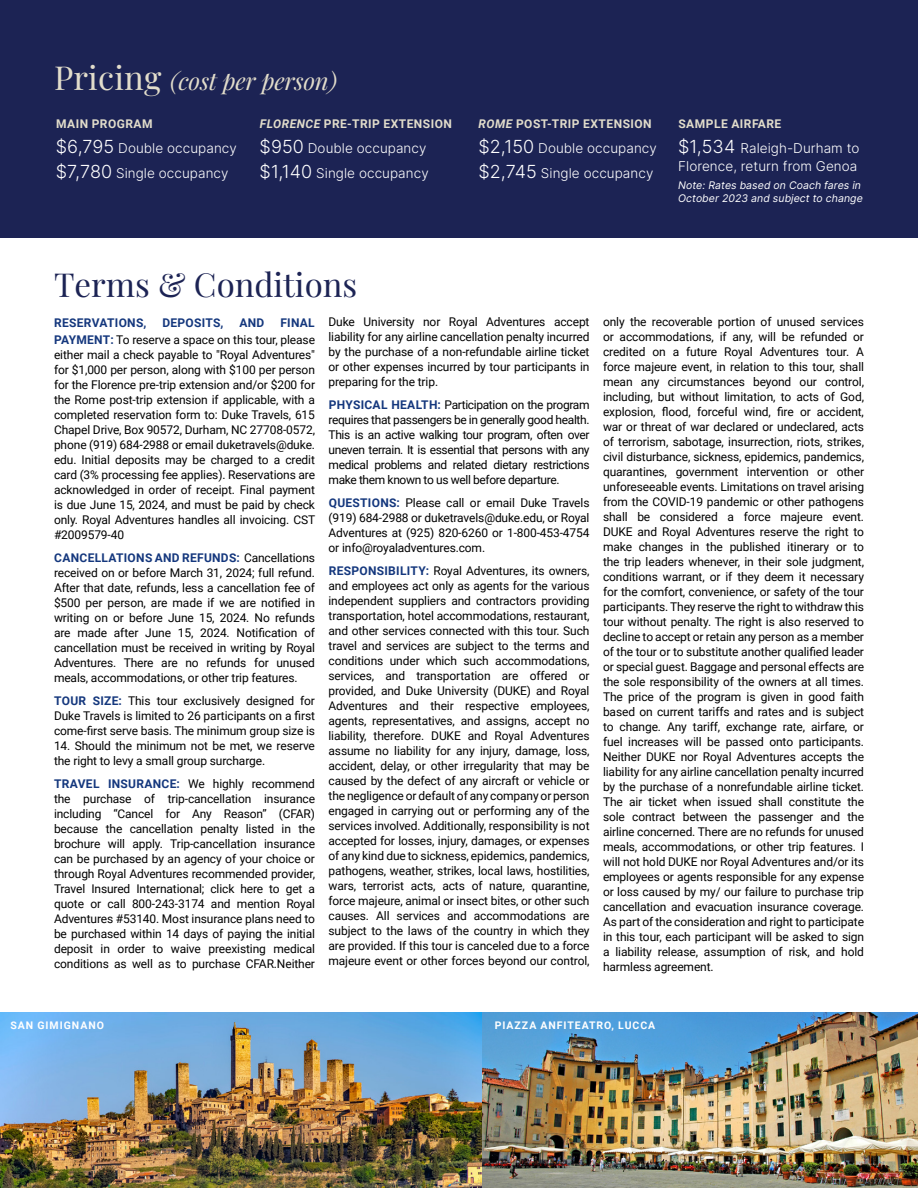
<style>
.page{position:relative;width:918px;height:1188px;background:#fff}
.page>*{position:absolute;margin:0;border:0;box-sizing:border-box;transform-origin:0 0}
.t1{font:33px "Playfair Display";color:#1c2354}
.t2{font:italic 24px "Playfair Display";letter-spacing:-.01em;color:#e2ddcb}
.t3{font:13.5px/24.8px "Inter";letter-spacing:.005em;color:#fff}
.t4{font:12px/15px "Roboto";letter-spacing:-.01em;color:#000;text-align:justify}
.t5{font:700 12px "Roboto";letter-spacing:.04em;color:#e2ddcb}
.t6{font:700 12px "Roboto";letter-spacing:.025em;color:#14377d}
.t7{font:10.5px/13.5px "Inter";letter-spacing:.005em;color:#fff}
.t8{font:700 10.5px "Roboto";letter-spacing:.09em;color:#fff}
.s1{font-style:normal;font-size:33px}
.s2{font-size:18px}
.s3{font-style:italic}
.s4{font-weight:700;color:#14377d}
</style>
<div class="page">
<div style="left:0;top:0;width:918px;height:238px;background:#1c2354"></div>
<img style="left:0;top:1012px;width:918px;height:176px">
<h2 class="t2" style="left:54px;top:62px;width:285px"><span class="s1">Pricing</span> (cost per person)</h2>
<p class="t5" style="left:56px;top:115px;width:98px">MAIN PROGRAM</p>
<p class="t3" style="left:56px;top:135px;width:183px"><span class="s2">$6,795</span> Double occupancy <span class="s2">$7,780</span> Single occupancy</p>
<p class="t5" style="left:260px;top:115px;width:194px"><span class="s3">FLORENCE</span> PRE-TRIP EXTENSION</p>
<p class="t3" style="left:260px;top:135px;width:171px"><span class="s2">$950</span> Double occupancy <span class="s2">$1,140</span> Single occupancy</p>
<p class="t5" style="left:479px;top:115px;width:175px"><span class="s3">ROME</span> POST-TRIP EXTENSION</p>
<p class="t3" style="left:478px;top:135px;width:180px"><span class="s2">$2,150</span> Double occupancy <span class="s2">$2,745</span> Single occupancy</p>
<p class="t5" style="left:678px;top:115px;width:104px">SAMPLE AIRFARE</p>
<p class="t3" style="left:678px;top:139px;width:183px;line-height:18px"><span class="s2">$1,534</span> Raleigh-Durham to<br>Florence, return from Genoa</p>
<p class="t7" style="left:678px;top:178px;width:186px">Note: Rates based on Coach fares in<br>October 2023 and subject to change</p>
<h1 class="t1" style="left:54px;top:259px;width:305px">Terms &amp; Conditions</h1>
<p class="t6" style="left:54px;top:315px;width:94px">RESERVATIONS,</p>
<p class="t6" style="left:162px;top:315px;width:63px">DEPOSITS,</p>
<p class="t6" style="left:239px;top:315px;width:26px">AND</p>
<p class="t4" style="left:329px;top:314px;width:263px">Duke University nor Royal Adventures accept liability for any airline cancellation penalty incurred by the purchase of a non-refundable airline ticket or other expenses incurred by tour participants in preparing for the trip.</p>
<p class="t4" style="left:329px;top:397px;width:263px"><span class="s4">PHYSICAL HEALTH:</span> Participation on the program requires that passengers be in generally good health.<br>This is an active walking tour program, often over uneven terrain. It is essential that persons with any medical problems and related dietary restrictions make them known to us well before departure.</p>
<p class="t4" style="left:329px;top:495px;width:263px"><span class="s4">QUESTIONS:</span> Please call or email Duke Travels (919) 684-2988 or duketravels@duke.edu, or Royal Adventures at (925) 820-6260 or 1-800-453-4754 or info@royaladventures.com.</p>
<p class="t4" style="left:329px;top:563px;width:263px"><span class="s4">RESPONSIBILITY:</span> Royal Adventures, its owners, and employees act only as agents for the various independent suppliers and contractors providing transportation, hotel accommodations, restaurant, and other services connected with this tour. Such travel and services are subject to the terms and conditions under which such accommodations, services, and transportation are offered or provided, and Duke University (DUKE) and Royal Adventures and their respective employees, agents, representatives, and assigns, accept no liability, therefore. DUKE and Royal Adventures assume no liability for any injury, damage, loss, accident, delay, or other irregularity that may be caused by the defect of any aircraft or vehicle or the negligence or default of any company or person engaged in carrying out or performing any of the services involved. Additionally, responsibility is not accepted for losses, injury, damages, or expenses of any kind due to sickness, epidemics, pandemics, pathogens, weather, strikes, local laws, hostilities, wars, terrorist acts, acts of nature, quarantine, force majeure, animal or insect bites, or other such causes. All services and accommodations are subject to the laws of the country in which they are provided. If this tour is canceled due to a force majeure event or other forces beyond our control,</p>
<p class="t4" style="left:54px;top:314px;width:262px;line-height:16.5px;text-align:right"><span class="s4">FINAL<br>PAYMENT:</span> To reserve a space on this tour, please</p>
<p class="t4" style="left:54px;top:347px;width:263px">either mail a check payable to "Royal Adventures" for $1,000 per person, along with $100 per person for the Florence pre-trip extension and/or $200 for the Rome post-trip extension if applicable, with a completed reservation form to: Duke Travels, 615<br>Chapel Drive, Box 90572, Durham, NC 27708-0572, phone (919) 684-2988 or email duketravels@duke. edu. Initial deposits may be charged to a credit card (3% processing fee applies). Reservations are acknowledged in order of receipt. Final payment is due June 15, 2024, and must be paid by check only. Royal Adventures handles all invoicing. CST #2009579-40</p>
<p class="t4" style="left:54px;top:550px;width:263px"><span class="s4">CANCELLATIONS AND REFUNDS:</span> Cancellations received on or before March 31, 2024; full refund.<br>After that date, refunds, less a cancellation fee of $500 per person, are made if we are notified in writing on or before June 15, 2024. No refunds are made after June 15, 2024. Notification of cancellation must be received in writing by Royal Adventures. There are no refunds for unused meals, accommodations, or other trip features.</p>
<p class="t4" style="left:54px;top:693px;width:263px"><span class="s4">TOUR SIZE:</span> This tour exclusively designed for Duke Travels is limited to 26 participants on a first come-first serve basis. The minimum group size is</p>
<p class="t4" style="left:54px;top:738px;width:263px">14. Should the minimum not be met, we reserve the right to levy a small group surcharge.</p>
<p class="t4" style="left:54px;top:776px;width:263px"><span class="s4">TRAVEL INSURANCE:</span> We highly recommend the purchase of trip-cancellation insurance including “Cancel for Any Reason” (CFAR) because the cancellation penalty listed in the brochure will apply. Trip-cancellation insurance can be purchased by an agency of your choice or through Royal Adventures recommended provider, Travel Insured International; click here to get a quote or call 800-243-3174 and mention Royal Adventures #53140. Most insurance plans need to be purchased within 14 days of paying the initial deposit in order to waive preexisting medical conditions as well as to purchase CFAR.Neither</p>
<p class="t4" style="left:603px;top:313px;width:263px">only the recoverable portion of unused services or accommodations, if any, will be refunded or credited on a future Royal Adventures tour. A force majeure event, in relation to this tour, shall mean any circumstances beyond our control, including, but without limitation, to acts of God, explosion, flood, forceful wind, fire or accident, war or threat of war declared or undeclared, acts of terrorism, sabotage, insurrection, riots, strikes, civil disturbance, sickness, epidemics, pandemics, quarantines, government intervention or other unforeseeable events. Limitations on travel arising from the COVID-19 pandemic or other pathogens shall be considered a force majeure event.<br>DUKE and Royal Adventures reserve the right to make changes in the published itinerary or to the trip leaders whenever, in their sole judgment, conditions warrant, or if they deem it necessary for the comfort, convenience, or safety of the tour participants. They reserve the right to withdraw this tour without penalty. The right is also reserved to decline to accept or retain any person as a member of the tour or to substitute another qualified leader or special guest. Baggage and personal effects are the sole responsibility of the owners at all times.<br>The price of the program is given in good faith based on current tariffs and rates and is subject to change. Any tariff, exchange rate, airfare, or fuel increases will be passed onto participants.<br>Neither DUKE nor Royal Adventures accepts the liability for any airline cancellation penalty incurred by the purchase of a nonrefundable airline ticket.<br>The air ticket when issued shall constitute the sole contract between the passenger and the airline concerned. There are no refunds for unused meals, accommodations, or other trip features. I will not hold DUKE nor Royal Adventures and/or its employees or agents responsible for any expense or loss caused by my/ our failure to purchase trip cancellation and evacuation insurance coverage.<br>As part of the consideration and right to participate in this tour, each participant will be asked to sign a liability release, assumption of risk, and hold harmless agreement.</p>
<p class="t8" style="left:11px;top:1018px;width:95px">SAN GIMIGNANO</p>
<p class="t8" style="left:495px;top:1018px;width:162px">PIAZZA ANFITEATRO, LUCCA</p>
</div>
